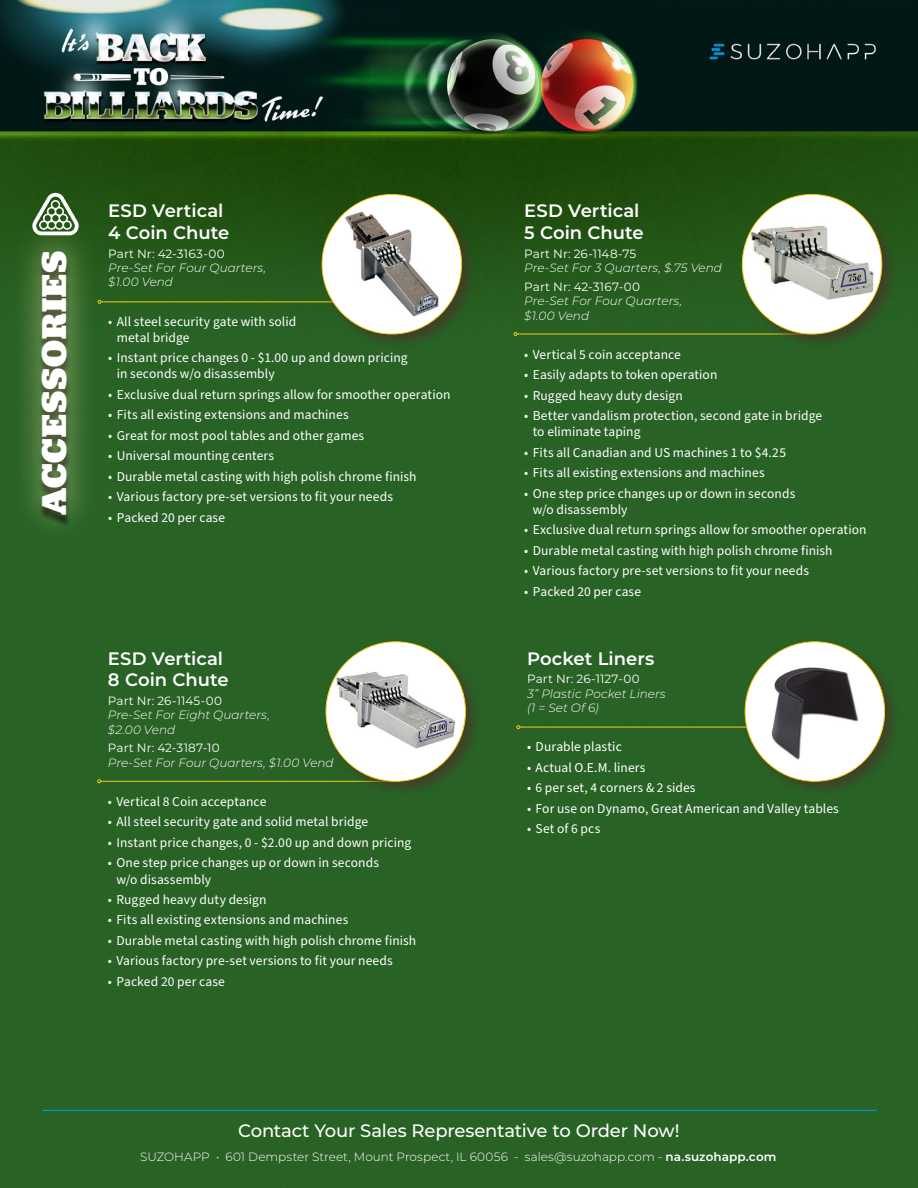
<style>
.page{position:relative;width:918px;height:1188px;background:#fff}
.page>*{position:absolute;margin:0;border:0;box-sizing:border-box;transform-origin:0 0}
.t1{font:900 36px "Jubilat";letter-spacing:.03em;color:#fff}
.t2{font:600 18px/21.6px "Montserrat";color:#fff}
.t3{font:500 18px "Montserrat";letter-spacing:-.01em;color:#fff}
.t4{font:13.5px/16.2px "Source Sans Pro";letter-spacing:.005em;color:#fff}
.t5{font:italic 300 12px/14.4px "Montserrat";color:#fff}
.t6{font:12px "Montserrat";letter-spacing:.005em;color:#fff}
.t7{font:300 12px "Montserrat";letter-spacing:.005em;color:#fff}
.s1{font-weight:600}
</style>
<div class="page">
<img style="left:0;top:0;width:918px;height:1188px">
<hr style="left:43px;top:1110px;width:834px;height:1px;background:#009fe3">
<div style="left:11px;top:221px;width:86px;height:322px;background:#fbf6b1;opacity:.75"></div>
<img style="left:20px;top:185px;width:72px;height:58px">
<hr style="left:101px;top:301px;width:247px;height:1px;background:#f6ca17">
<svg style="left:98px;top:300px;width:3px;height:4px"></svg>
<hr style="left:517px;top:334px;width:295px;height:1px;background:#f6ca17">
<svg style="left:514px;top:332px;width:3px;height:4px"></svg>
<hr style="left:101px;top:781px;width:295px;height:1px;background:#f6ca17">
<svg style="left:97px;top:779px;width:4px;height:4px"></svg>
<hr style="left:520px;top:727px;width:295px;height:1px;background:#f6ca17">
<svg style="left:516px;top:725px;width:4px;height:4px"></svg>
<div style="left:319px;top:192px;width:159px;height:158px;background:#463828;opacity:.75"></div>
<div style="left:322px;top:195px;width:140px;height:139px;background:#fff;border-radius:50%"></div>
<img style="left:339px;top:212px;width:105px;height:105px">
<div style="left:739px;top:192px;width:159px;height:158px;background:#463828;opacity:.75"></div>
<svg style="left:742px;top:195px;width:140px;height:139px"></svg>
<img style="left:750px;top:202px;width:124px;height:124px">
<div style="left:323px;top:639px;width:159px;height:159px;background:#463828;opacity:.75"></div>
<div style="left:326px;top:642px;width:139px;height:139px;background:#fff;border-radius:50%"></div>
<img style="left:337px;top:652px;width:118px;height:119px">
<div style="left:742px;top:639px;width:159px;height:159px;background:#463828;opacity:.75"></div>
<div style="left:745px;top:642px;width:140px;height:139px;background:#fff;border-radius:50%"></div>
<img style="left:771px;top:667px;width:88px;height:93px">
<h1 class="t1" style="left:31px;top:515px;width:266px;rotate:-90deg">ACCESSORIES</h1>
<h2 class="t2" style="left:108px;top:199px;width:123px">ESD Vertical<br>4 Coin Chute</h2>
<p class="t6" style="left:108px;top:245px;width:118px">Part Nr: 42-3163-00</p>
<p class="t5" style="left:108px;top:260px;width:159px">Pre-Set For Four Quarters, $1.00 Vend</p>
<p class="t4" style="left:117px;top:313px;width:181px;text-indent:-9px">• All steel security gate with solid metal bridge</p>
<p class="t4" style="left:117px;top:350px;width:292px;text-indent:-9px">• Instant price changes 0 - $1.00 up and down pricing in seconds w/o disassembly</p>
<p class="t4" style="left:108px;top:387px;width:344px">• Exclusive dual return springs allow for smoother operation</p>
<p class="t4" style="left:108px;top:407px;width:242px">• Fits all existing extensions and machines</p>
<p class="t4" style="left:108px;top:428px;width:258px">• Great for most pool tables and other games</p>
<p class="t4" style="left:108px;top:448px;width:167px">• Universal mounting centers</p>
<p class="t4" style="left:108px;top:469px;width:310px">• Durable metal casting with high polish chrome finish</p>
<p class="t4" style="left:108px;top:489px;width:286px">• Various factory pre-set versions to fit your needs</p>
<p class="t4" style="left:108px;top:509px;width:118px">• Packed 20 per case</p>
<h2 class="t2" style="left:108px;top:647px;width:122px">ESD Vertical<br>8 Coin Chute</h2>
<p class="t6" style="left:108px;top:692px;width:116px">Part Nr: 26-1145-00</p>
<p class="t5" style="left:108px;top:708px;width:163px">Pre-Set For Eight Quarters, $2.00 Vend</p>
<p class="t6" style="left:108px;top:740px;width:113px">Part Nr: 42-3187-10</p>
<p class="t5" style="left:108px;top:755px;width:227px">Pre-Set For Four Quarters, $1.00 Vend</p>
<p class="t4" style="left:108px;top:794px;width:160px">• Vertical 8 Coin acceptance</p>
<p class="t4" style="left:108px;top:814px;width:262px">• All steel security gate and solid metal bridge</p>
<p class="t4" style="left:108px;top:835px;width:305px">• Instant price changes, 0 - $2.00 up and down pricing</p>
<p class="t4" style="left:116px;top:855px;width:264px;text-indent:-9px">• One step price changes up or down in seconds w/o disassembly</p>
<p class="t4" style="left:108px;top:892px;width:160px">• Rugged heavy duty design</p>
<p class="t4" style="left:108px;top:912px;width:242px">• Fits all existing extensions and machines</p>
<p class="t4" style="left:108px;top:933px;width:310px">• Durable metal casting with high polish chrome finish</p>
<p class="t4" style="left:108px;top:953px;width:286px">• Various factory pre-set versions to fit your needs</p>
<p class="t4" style="left:108px;top:974px;width:118px">• Packed 20 per case</p>
<h2 class="t2" style="left:524px;top:199px;width:121px">ESD Vertical<br>5 Coin Chute</h2>
<p class="t6" style="left:524px;top:245px;width:113px">Part Nr: 26-1148-75</p>
<p class="t5" style="left:524px;top:260px;width:199px">Pre-Set For 3 Quarters, $.75 Vend</p>
<p class="t6" style="left:524px;top:278px;width:117px">Part Nr: 42-3167-00</p>
<p class="t5" style="left:524px;top:293px;width:159px">Pre-Set For Four Quarters, $1.00 Vend</p>
<p class="t4" style="left:524px;top:347px;width:158px">• Vertical 5 coin acceptance</p>
<p class="t4" style="left:524px;top:367px;width:195px">• Easily adapts to token operation</p>
<p class="t4" style="left:524px;top:387px;width:160px">• Rugged heavy duty design</p>
<p class="t4" style="left:533px;top:408px;width:291px;text-indent:-9px">• Better vandalism protection, second gate in bridge to eliminate taping</p>
<p class="t4" style="left:524px;top:445px;width:263px">• Fits all Canadian and US machines 1 to $4.25</p>
<p class="t4" style="left:524px;top:465px;width:242px">• Fits all existing extensions and machines</p>
<p class="t4" style="left:533px;top:485px;width:264px;text-indent:-9px">• One step price changes up or down in seconds w/o disassembly</p>
<p class="t4" style="left:524px;top:522px;width:344px">• Exclusive dual return springs allow for smoother operation</p>
<p class="t4" style="left:524px;top:543px;width:310px">• Durable metal casting with high polish chrome finish</p>
<p class="t4" style="left:524px;top:563px;width:286px">• Various factory pre-set versions to fit your needs</p>
<p class="t4" style="left:524px;top:583px;width:118px">• Packed 20 per case</p>
<h2 class="t2" style="left:527px;top:647px;width:129px">Pocket Liners</h2>
<p class="t6" style="left:527px;top:671px;width:114px">Part Nr: 26-1127-00</p>
<p class="t5" style="left:527px;top:686px;width:140px">3” Plastic Pocket Liners (1 = Set Of 6)</p>
<p class="t4" style="left:527px;top:739px;width:96px">• Durable plastic</p>
<p class="t4" style="left:527px;top:760px;width:120px">• Actual O.E.M. liners</p>
<p class="t4" style="left:527px;top:780px;width:170px">• 6 per set, 4 corners &amp; 2 sides</p>
<p class="t4" style="left:527px;top:801px;width:313px">• For use on Dynamo, Great American and Valley tables</p>
<p class="t4" style="left:527px;top:821px;width:75px">• Set of 6 pcs</p>
<h2 class="t3" style="left:238px;top:1118px;width:443px">Contact Your Sales Representative to Order Now!</h2>
<p class="t7" style="left:140px;top:1148px;width:638px">SUZOHAPP • 601 Dempster Street, Mount Prospect, IL 60056 - sales@suzohapp.com - <span class="s1">na.suzohapp.com</span></p>
</div>
